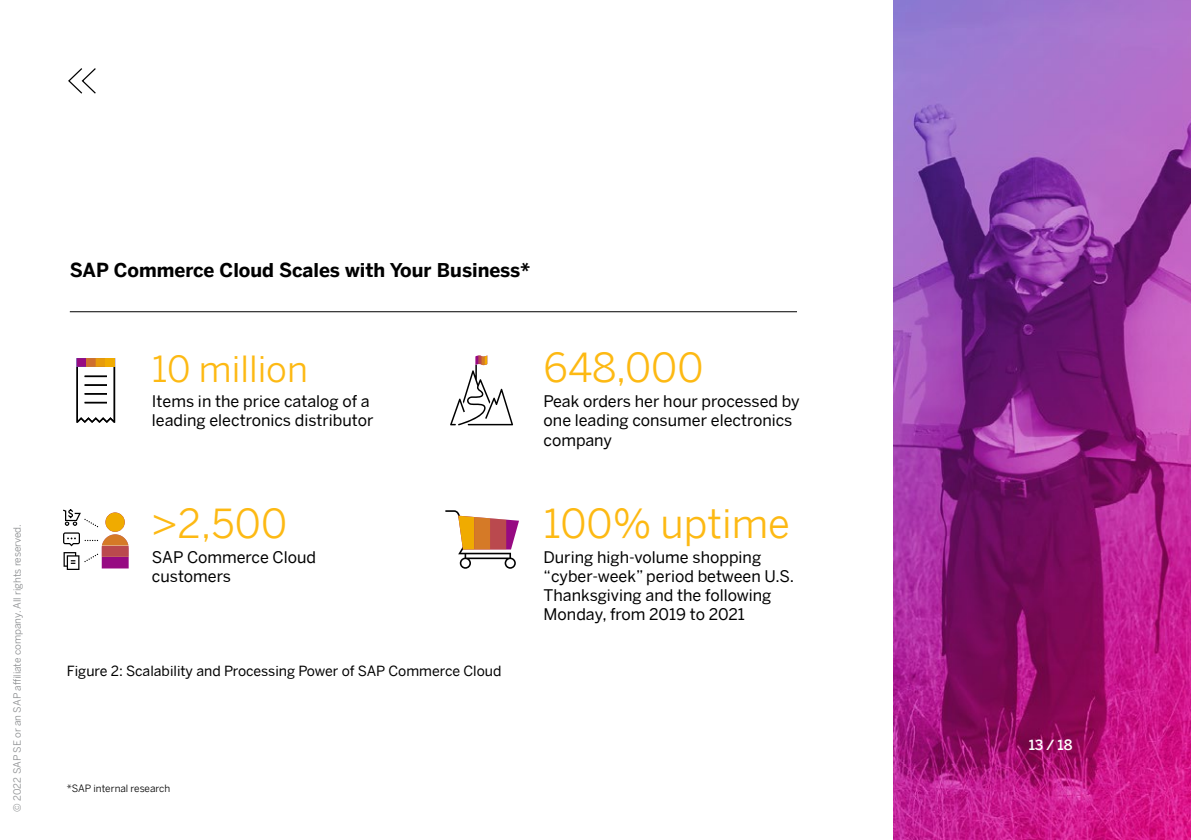
<style>
.page{position:relative;width:1191px;height:840px;background:#fff}
.page>*{position:absolute;margin:0;border:0;box-sizing:border-box;transform-origin:0 0}
.t1{font:40px "Benton Sans";color:#fdb913}
.t2{font:36px "Benton Sans";color:#fdb913}
.t3{font:700 19px "Benton Sans";color:#000}
.t4{font:16px/19.2px "Benton Sans";color:#000}
.t5{font:14px "Benton Sans";color:#000}
.t6{font:500 14px "Benton Sans";color:#fff}
.t7{font:10px "Benton Sans";color:#8a8c8e}
.t8{font:10px "Benton Sans";color:#000}
</style>
<div class="page">
<hr style="left:70px;top:311px;width:727px;height:1px;background:#000">
<img style="left:893px;top:0;width:298px;height:839px">
<svg style="left:63px;top:509px;width:66px;height:60px"></svg>
<svg style="left:445px;top:510px;width:74px;height:58px"></svg>
<svg style="left:450px;top:355px;width:63px;height:70px"></svg>
<svg style="left:76px;top:358px;width:39px;height:64px"></svg>
<div style="left:105px;top:358px;width:10px;height:8px;background:#f0ab00"></div>
<div style="left:96px;top:358px;width:9px;height:8px;background:#e79c0b"></div>
<div style="left:86px;top:358px;width:10px;height:8px;background:#cf6f2f"></div>
<svg style="left:68px;top:68px;width:28px;height:26px"></svg>
<p class="t7" style="left:10px;top:811px;width:289px;rotate:-90deg">© 2022 SAP SE or an SAP affiliate company. All rights reserved.</p>
<p class="t3" style="left:70px;top:256px;width:462px">SAP Commerce Cloud Scales with Your Business*</p>
<h2 class="t2" style="left:152px;top:343px;width:157px">10 million</h2>
<p class="t4" style="left:152px;top:390px;width:223px">Items in the price catalog of a leading electronics distributor</p>
<h1 class="t1" style="left:152px;top:494px;width:137px">&gt;2,500</h1>
<p class="t4" style="left:152px;top:546px;width:166px">SAP Commerce Cloud customers</p>
<p class="t5" style="left:67px;top:660px;width:436px">Figure 2: Scalability and Processing Power of SAP Commerce Cloud</p>
<h1 class="t1" style="left:543px;top:339px;width:161px">648,000</h1>
<p class="t4" style="left:543px;top:390px;width:257px">Peak orders her hour processed by one leading consumer electronics company</p>
<h1 class="t1" style="left:543px;top:494px;width:248px">100% uptime</h1>
<p class="t4" style="left:543px;top:546px;width:252px">During high-volume shopping “cyber-week” period between U.S.<br>Thanksgiving and the following<br>Monday, from 2019 to 2021</p>
<p class="t8" style="left:67px;top:780px;width:105px">*SAP internal research</p>
<p class="t6" style="left:1028px;top:734px;width:45px">13 / 18</p>
</div>
